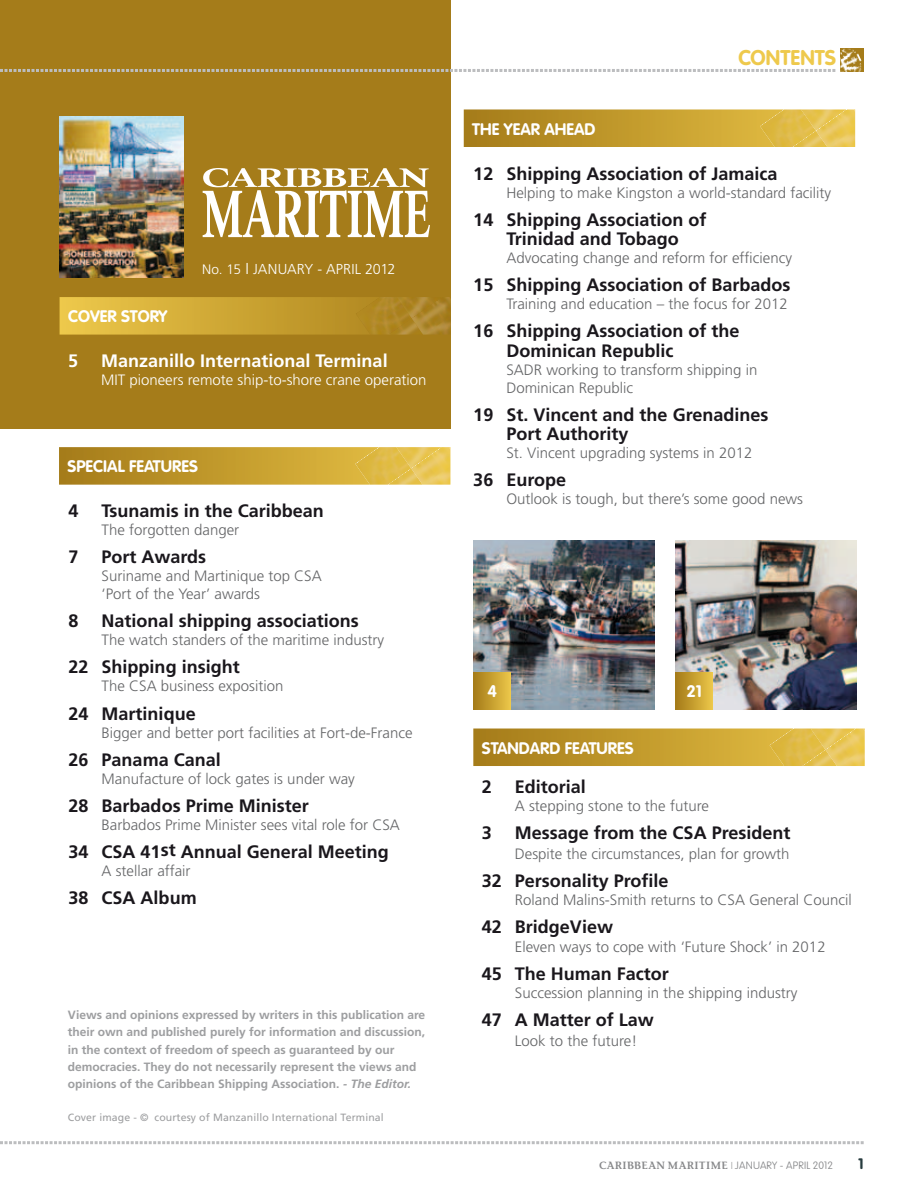
<style>
.page{position:relative;width:919px;height:1191px;background:#fff}
.page>*{position:absolute;margin:0;border:0;box-sizing:border-box;transform-origin:0 0}
.t1{font:700 21px "VAG Rounded";letter-spacing:.005em;color:#eec94c}
.t2{font:700 18px/19.5px "Frutiger";color:#1a171c}
.t3{font:700 18px "Frutiger";color:#fff}
.t4{font:700 16.5px "VAG Rounded";color:#fff}
.t5{font:300 15px/18px "Frutiger";color:#646567}
.t6{font:300 15px "Frutiger";color:#fff}
.t7{font:700 15px "VAG Rounded";color:#273b3e}
.t8{font:300 14.4px "Frutiger";letter-spacing:.005em;color:#fff}
.t9{font:700 12px/17.2px "Frutiger";color:#9d9ea0}
.t10{font:10.5px "Frutiger";letter-spacing:.01em;color:#9d9ea0}
.t11{font:600 10.5px "Stone Informal";letter-spacing:.03em;color:#87888a}
.s1{font-size:13.65px}
.s2{font-size:15.9px}
.s3{font-style:italic}
.s4{font-family:"Myriad Pro";font-weight:300}
.s5{font-family:"VAG Rounded";font-weight:100}
</style>
<div class="page">
<svg style="left:473px;top:728px;width:296px;height:38px;background:#c0992e"></svg>
<img style="left:769px;top:728px;width:95px;height:38px">
<img style="left:810px;top:728px;width:46px;height:22px">
<div style="left:0;top:0;width:451px;height:428px;background:#a57c1a"></div>
<svg style="left:203px;top:168px;width:227px;height:69px"></svg>
<svg style="left:0;top:1141px;width:863px;height:3px"></svg>
<svg style="left:0;top:69px;width:835px;height:3px"></svg>
<img style="left:840px;top:49px;width:23px;height:23px">
<svg style="left:60px;top:297px;width:296px;height:37px;background:#d1aa37"></svg>
<img style="left:356px;top:297px;width:95px;height:37px">
<img style="left:397px;top:297px;width:45px;height:21px">
<img style="left:60px;top:117px;width:124px;height:160px">
<img style="left:473px;top:541px;width:181px;height:168px">
<img style="left:675px;top:541px;width:181px;height:168px">
<div style="left:675px;top:672px;width:38px;height:37px;background:linear-gradient(to right,#a37918,#eac448)"></div>
<div style="left:473px;top:672px;width:38px;height:37px;background:linear-gradient(to right,#a37918,#eac548)"></div>
<svg style="left:59px;top:447px;width:296px;height:37px;background:#bf972b"></svg>
<img style="left:355px;top:447px;width:95px;height:37px">
<img style="left:396px;top:447px;width:45px;height:21px">
<svg style="left:463px;top:109px;width:297px;height:38px;background:#c0992e"></svg>
<img style="left:760px;top:109px;width:95px;height:38px">
<img style="left:800px;top:109px;width:46px;height:22px">
<p class="t4" style="left:68px;top:307px;width:101px">COVER STORY</p>
<p class="t8" style="left:202px;top:261px;width:195px"><span class="s1">No. 15</span> <span class="s2">I</span> JANUARY - APRIL 2012</p>
<p class="t3" style="left:68px;top:350px;width:12px">5</p>
<p class="t3" style="left:101px;top:350px;width:288px">Manzanillo International Terminal</p>
<p class="t6" style="left:101px;top:372px;width:327px">MIT pioneers remote ship-to-shore crane operation</p>
<p class="t4" style="left:68px;top:457px;width:132px">SPECIAL FEATURES</p>
<p class="t2" style="left:69px;top:501px;width:12px">4</p>
<p class="t2" style="left:102px;top:501px;width:224px">Tsunamis in the Caribbean</p>
<p class="t5" style="left:102px;top:521px;width:139px">The forgotten danger</p>
<p class="t2" style="left:69px;top:547px;width:12px">7</p>
<p class="t2" style="left:102px;top:547px;width:106px">Port Awards</p>
<p class="t5" style="left:102px;top:567px;width:222px">Suriname and Martinique top CSA ‘Port of the Year’ awards</p>
<p class="t2" style="left:69px;top:611px;width:12px">8</p>
<p class="t2" style="left:102px;top:611px;width:259px">National shipping associations</p>
<p class="t5" style="left:102px;top:631px;width:284px">The watch standers of the maritime industry</p>
<p class="t2" style="left:69px;top:657px;width:172px">22 Shipping insight</p>
<p class="t5" style="left:102px;top:677px;width:183px">The CSA business exposition</p>
<p class="t2" style="left:69px;top:703px;width:129px">24 Martinique</p>
<p class="t5" style="left:102px;top:723px;width:312px">Bigger and better port facilities at Fort-de-France</p>
<p class="t2" style="left:69px;top:749px;width:154px">26 Panama Canal</p>
<p class="t5" style="left:102px;top:769px;width:255px">Manufacture of lock gates is under way</p>
<p class="t2" style="left:69px;top:795px;width:242px">28 Barbados Prime Minister</p>
<p class="t5" style="left:102px;top:815px;width:300px">Barbados Prime Minister sees vital role for CSA</p>
<p class="t2" style="left:69px;top:841px;width:322px">34 CSA 41st Annual General Meeting</p>
<p class="t5" style="left:102px;top:861px;width:90px">A stellar affair</p>
<p class="t2" style="left:69px;top:887px;width:129px">38 CSA Album</p>
<p class="t9" style="left:68px;top:1006px;width:359px">Views and opinions expressed by writers in this publication are their own and published purely for information and discussion, in the context of freedom of speech as guaranteed by our democracies. They do not necessarily represent the views and opinions of the Caribbean Shipping Association. <span class="s3">- The Editor.</span></p>
<p class="t10" style="left:68px;top:1111px;width:317px">Cover image - © courtesy of Manzanillo International Terminal</p>
<h1 class="t1" style="left:738px;top:46px;width:99px">CONTENTS</h1>
<p class="t4" style="left:472px;top:119px;width:125px">THE YEAR AHEAD</p>
<p class="t2" style="left:473px;top:164px;width:306px">12 Shipping Association of Jamaica</p>
<p class="t5" style="left:506px;top:183px;width:326px">Helping to make Kingston a world-standard facility</p>
<p class="t2" style="left:473px;top:210px;width:234px;text-align:center">14 Shipping Association of<br>Trinidad and Tobago</p>
<p class="t5" style="left:506px;top:249px;width:287px">Advocating change and reform for efficiency</p>
<p class="t2" style="left:473px;top:275px;width:318px">15 Shipping Association of Barbados</p>
<p class="t5" style="left:506px;top:295px;width:283px">Training and education – the focus for 2012</p>
<p class="t2" style="left:506px;top:321px;width:235px;text-indent:-33px">16 Shipping Association of the<br>Dominican Republic</p>
<p class="t5" style="left:506px;top:361px;width:252px">SADR working to transform shipping in<br>Dominican Republic</p>
<p class="t2" style="left:506px;top:405px;width:263px;text-indent:-33px">19 St. Vincent and the Grenadines<br>Port Authority</p>
<p class="t5" style="left:506px;top:444px;width:247px">St. Vincent upgrading systems in 2012</p>
<p class="t2" style="left:473px;top:470px;width:94px">36 Europe</p>
<p class="t5" style="left:506px;top:490px;width:298px">Outlook is tough, but there’s some good news</p>
<p class="t4" style="left:487px;top:682px;width:11px">4</p>
<p class="t4" style="left:686px;top:682px;width:17px">21</p>
<p class="t4" style="left:482px;top:738px;width:153px">STANDARD FEATURES</p>
<p class="t2" style="left:482px;top:777px;width:12px">2</p>
<p class="t2" style="left:515px;top:777px;width:73px">Editorial</p>
<p class="t5" style="left:515px;top:797px;width:195px">A stepping stone to the future</p>
<p class="t2" style="left:482px;top:823px;width:12px">3</p>
<p class="t2" style="left:515px;top:823px;width:277px">Message from the CSA President</p>
<p class="t5" style="left:515px;top:844px;width:276px">Despite the circumstances, plan for growth</p>
<p class="t2" style="left:482px;top:870px;width:188px">32 Personality Profile</p>
<p class="t5" style="left:515px;top:890px;width:338px">Roland Malins-Smith returns to CSA General Council</p>
<p class="t2" style="left:482px;top:916px;width:133px">42 BridgeView</p>
<p class="t5" style="left:515px;top:938px;width:312px">Eleven ways to cope with ‘Future Shock’ in 2012</p>
<p class="t2" style="left:482px;top:964px;width:189px">45 The Human Factor</p>
<p class="t5" style="left:515px;top:984px;width:284px">Succession planning in the shipping industry</p>
<p class="t2" style="left:482px;top:1010px;width:174px">47 A Matter of Law</p>
<p class="t5" style="left:515px;top:1031px;width:124px">Look to the future!</p>
<p class="t11" style="left:599px;top:1158px;width:235px">CARIBBEAN MARITIME <span class="s4">I</span> <span class="s5">JANUARY - APRIL 2012</span></p>
<p class="t7" style="left:858px;top:1154px;width:7px">1</p>
</div>
